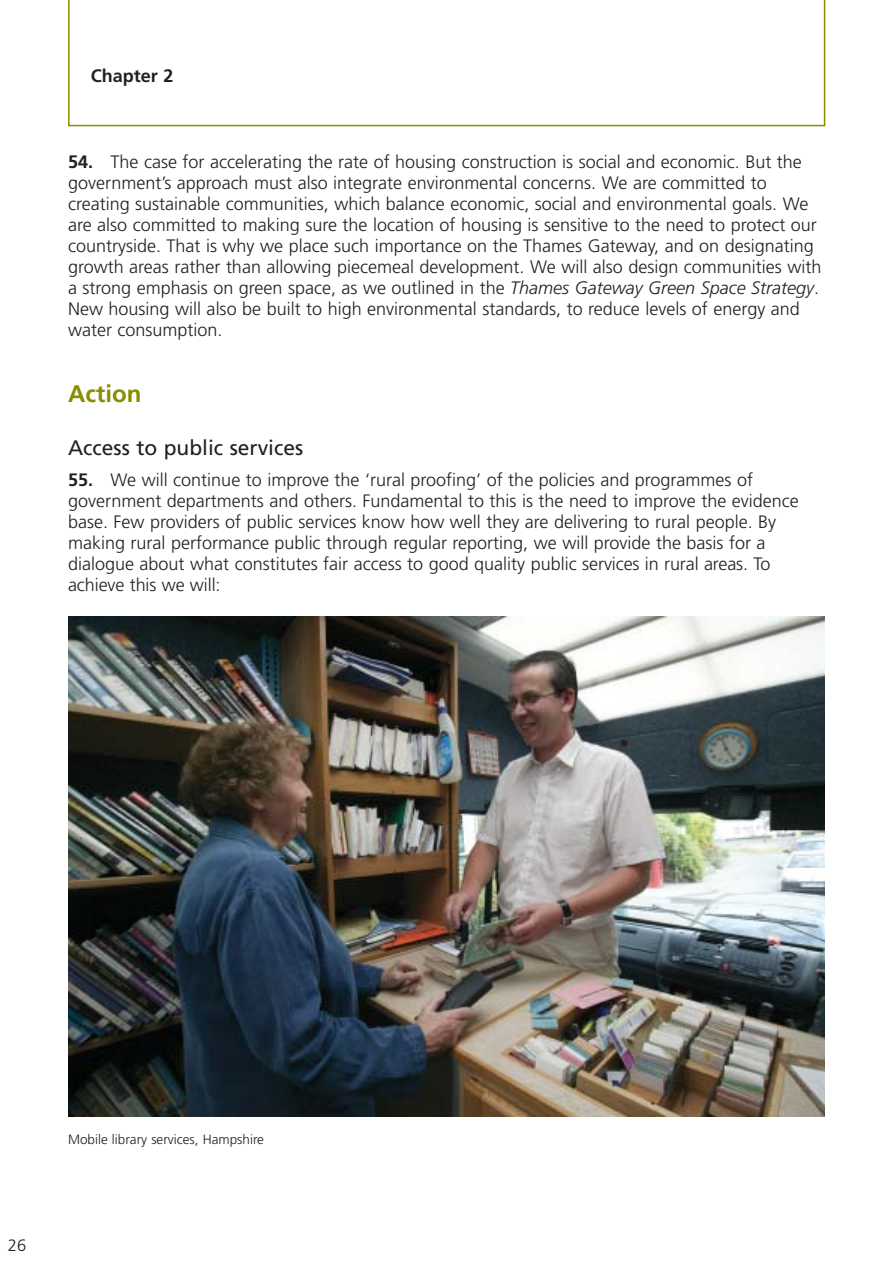
<style>
.page{position:relative;width:893px;height:1262px;background:#fff}
.page>*{position:absolute;margin:0;border:0;box-sizing:border-box;transform-origin:0 0}
.t1{font:700 24px "Frutiger";color:#8a8d00}
.t2{font:21px "Frutiger";color:#231f1f}
.t3{font:300 18px/21px "Frutiger";color:#231f1f}
.t4{font:700 18px "Frutiger";color:#231f1f}
.t5{font:300 16.5px "Frutiger";color:#231f1f}
.t6{font:300 13.5px "Frutiger";color:#231f1f}
.s1{font-weight:700}
.s2{font-style:italic}
</style>
<div class="page">
<svg style="left:68px;top:0;width:757px;height:126px"></svg>
<img style="left:68px;top:616px;width:757px;height:500px">
<p class="t4" style="left:91px;top:69px;width:84px">Chapter 2</p>
<p class="t3" style="left:68px;top:153px;width:754px"><span class="s1">54.</span> The case for accelerating the rate of housing construction is social and economic. But the government’s approach must also integrate environmental concerns. We are committed to creating sustainable communities, which balance economic, social and environmental goals. We are also committed to making sure the location of housing is sensitive to the need to protect our countryside. That is why we place such importance on the Thames Gateway, and on designating growth areas rather than allowing piecemeal development. We will also design communities with a strong emphasis on green space, as we outlined in the <span class="s2">Thames Gateway Green Space Strategy</span>.<br>New housing will also be built to high environmental standards, to reduce levels of energy and water consumption.</p>
<h1 class="t1" style="left:68px;top:384px;width:75px">Action</h1>
<p class="t2" style="left:68px;top:439px;width:237px">Access to public services</p>
<p class="t3" style="left:68px;top:471px;width:732px"><span class="s1">55.</span> We will continue to improve the ‘rural proofing’ of the policies and programmes of government departments and others. Fundamental to this is the need to improve the evidence base. Few providers of public services know how well they are delivering to rural people. By making rural performance public through regular reporting, we will provide the basis for a dialogue about what constitutes fair access to good quality public services in rural areas. To achieve this we will:</p>
<p class="t5" style="left:8px;top:1238px;width:20px">26</p>
<p class="t6" style="left:68px;top:1133px;width:197px">Mobile library services, Hampshire</p>
</div>
